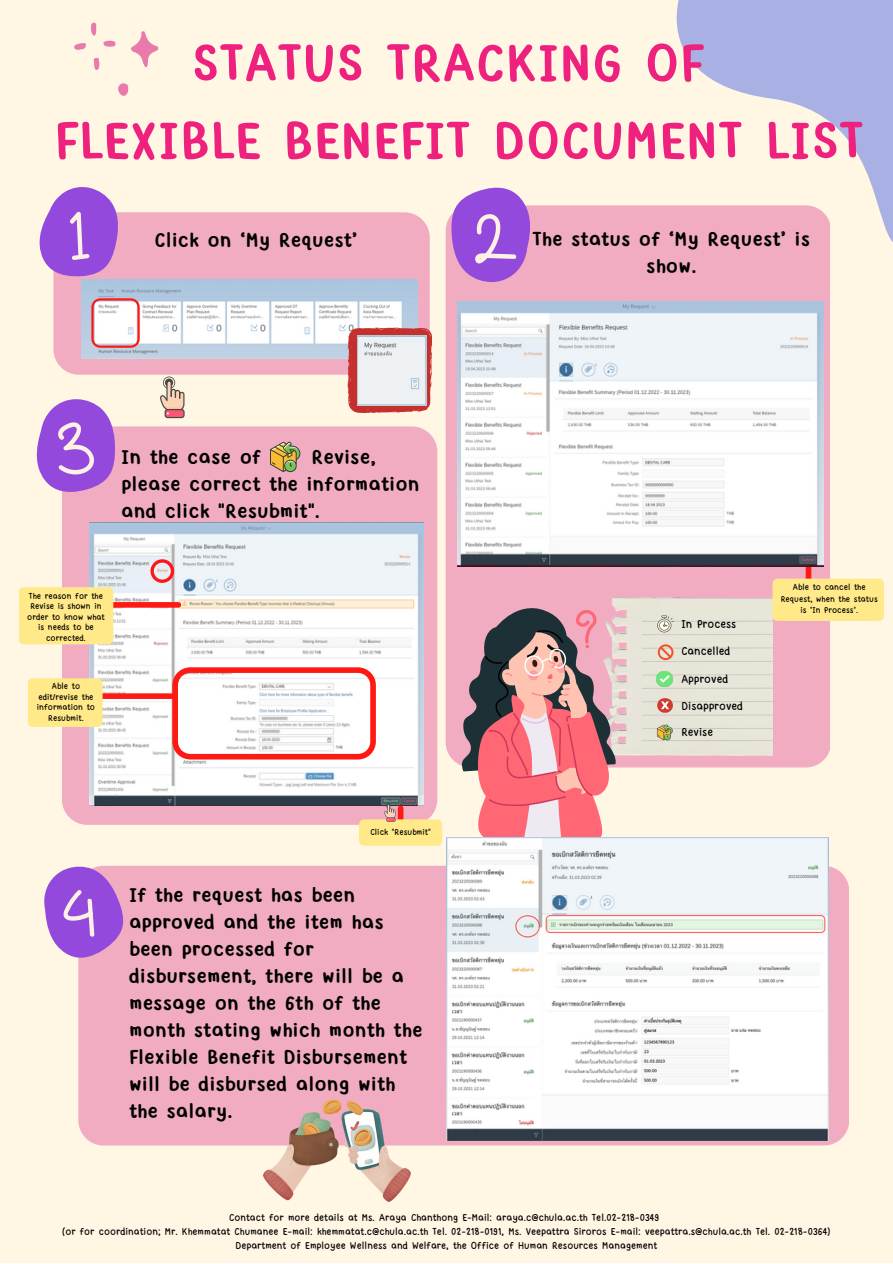
<style>
.page{position:relative;width:893px;height:1264px;background:#fff}
.page>*{position:absolute;margin:0;border:0;box-sizing:border-box;transform-origin:0 0}
.t1{font:700 55.5px/77.6px "Yvesyvesdrawing";color:#ee217f;text-align:center}
.t2{font:700 21px/27px "Yvesyvesdrawing";color:#000}
.t3{font:12px "Yvesyvesdrawing";color:#000}
.t4{font:10.5px/14px "Yvesyvesdrawing";color:#000;text-align:center}
.t5{font:9px/10.5px "Yvesyvesdrawing";color:#000;text-align:center}
</style>
<div class="page">
<div style="left:0;top:0;width:892px;height:1262px;background:#fff6e3"></div>
<div style="left:445px;top:205px;width:384px;height:562px;background:#f1acc1;border-radius:25px"></div>
<svg style="left:625px;top:0;width:267px;height:292px"></svg>
<svg style="left:74px;top:43px;width:12px;height:7px"></svg>
<svg style="left:91px;top:23px;width:5px;height:13px"></svg>
<svg style="left:131px;top:31px;width:27px;height:36px"></svg>
<svg style="left:118px;top:83px;width:10px;height:13px"></svg>
<svg style="left:103px;top:40px;width:13px;height:7px"></svg>
<svg style="left:94px;top:58px;width:5px;height:12px"></svg>
<svg style="left:451px;top:187px;width:80px;height:95px"></svg>
<div style="left:62px;top:426px;width:375px;height:398px;background:#f1acc1;border-radius:25px"></div>
<img style="left:89px;top:522px;width:334px;height:273px">
<img style="left:89px;top:795px;width:334px;height:10px">
<svg style="left:36px;top:399px;width:79px;height:93px"></svg>
<div style="left:78px;top:865px;width:771px;height:280px;background:#f1acc1;border-radius:25px"></div>
<svg style="left:44px;top:865px;width:79px;height:93px"></svg>
<img style="left:617px;top:597px;width:155px;height:159px">
<img style="left:657px;top:671px;width:15px;height:16px">
<svg style="left:657px;top:696px;width:16px;height:17px"></svg>
<svg style="left:657px;top:615px;width:17px;height:17px"></svg>
<svg style="left:657px;top:724px;width:15px;height:16px"></svg>
<svg style="left:457px;top:597px;width:160px;height:240px"></svg>
<img style="left:264px;top:1099px;width:146px;height:102px">
<svg style="left:270px;top:442px;width:30px;height:30px"></svg>
<svg style="left:657px;top:644px;width:16px;height:16px"></svg>
<div style="left:805px;top:564px;width:6px;height:23px;background:#ff1914"></div>
<div style="left:772px;top:578px;width:111px;height:43px;background:#ffe988;border-radius:5px"></div>
<div style="left:98px;top:602px;width:80px;height:5px;background:#ff1914"></div>
<div style="left:19px;top:587px;width:94px;height:57px;background:#ffe988;border-radius:5px"></div>
<div style="left:93px;top:693px;width:80px;height:6px;background:#ff1914"></div>
<div style="left:28px;top:678px;width:75px;height:49px;background:#ffe988;border-radius:5px"></div>
<svg style="left:172px;top:667px;width:204px;height:92px;background:#f7d4d3"></svg>
<div style="left:398px;top:808px;width:5px;height:15px;background:#ff1914"></div>
<div style="left:359px;top:819px;width:83px;height:26px;background:#ffe988;border-radius:5px"></div>
<svg style="left:384px;top:802px;width:11px;height:19px"></svg>
<div style="left:53px;top:212px;width:376px;height:163px;background:#f1acc1;border-radius:25px"></div>
<svg style="left:39px;top:187px;width:80px;height:90px"></svg>
<svg style="left:160px;top:376px;width:24px;height:42px"></svg>
<img style="left:82px;top:279px;width:336px;height:80px">
<svg style="left:348px;top:327px;width:84px;height:86px;background:#cc524e"></svg>
<svg style="left:91px;top:298px;width:49px;height:50px;background:#f3d1d3"></svg>
<img style="left:357px;top:335px;width:69px;height:71px">
<img style="left:457px;top:302px;width:366px;height:264px">
<img style="left:446px;top:837px;width:382px;height:303px">
<svg style="left:150px;top:559px;width:24px;height:24px"></svg>
<h1 class="t1" style="left:54px;top:29px;width:811px">STATUS TRACKING OF<br>FLEXIBLE BENEFIT DOCUMENT LIST</h1>
<h2 class="t2" style="left:154px;top:228px;width:204px">Click on ‘My Request’</h2>
<h2 class="t2" style="left:121px;top:445px;width:141px">In the case of</h2>
<h2 class="t2" style="left:121px;top:445px;width:300px;text-indent:190px">Revise, please correct the information and click "Resubmit".</h2>
<p class="t5" style="left:27px;top:591px;width:79px">The reason for the<br>Revise is shown in order to know what is needs to be corrected.</p>
<p class="t5" style="left:37px;top:681px;width:60px">Able to edit/revise the information to<br>Resubmit.</p>
<p class="t5" style="left:370px;top:827px;width:62px">Click "Resubmit"</p>
<h2 class="t2" style="left:129px;top:883px;width:295px">If the request has been approved and the item has been processed for disbursement, there will be a message on the 6th of the month stating which month the<br>Flexible Benefit Disbursement will be disbursed along with the salary.</h2>
<h2 class="t2" style="left:532px;top:227px;width:279px;text-align:center">The status of ‘My Request’ is show.</h2>
<p class="t3" style="left:681px;top:619px;width:56px">In Process</p>
<p class="t3" style="left:681px;top:646px;width:50px">Cancelled</p>
<p class="t3" style="left:681px;top:673px;width:48px">Approved</p>
<p class="t3" style="left:681px;top:701px;width:63px">Disapproved</p>
<p class="t3" style="left:681px;top:727px;width:33px">Revise</p>
<p class="t5" style="left:780px;top:582px;width:99px;line-height:11.2px">Able to cancel the<br>Request, when the status is ‘In Process’.</p>
<p class="t4" style="left:62px;top:1211px;width:769px">Contact for more details at Ms. Araya Chanthong E-Mail: araya.c@chula.ac.th Tel.02-218-0349<br>(or for coordination; Mr. Khemmatat Chumanee E-mail: khemmatat.c@chula.ac.th Tel. 02-218-0191, Ms. Veepattra Siroros E-mail: veepattra.s@chula.ac.th Tel. 02-218-0364)<br>Department of Employee Wellness and Welfare, the Office of Human Resources Management</p>
</div>
